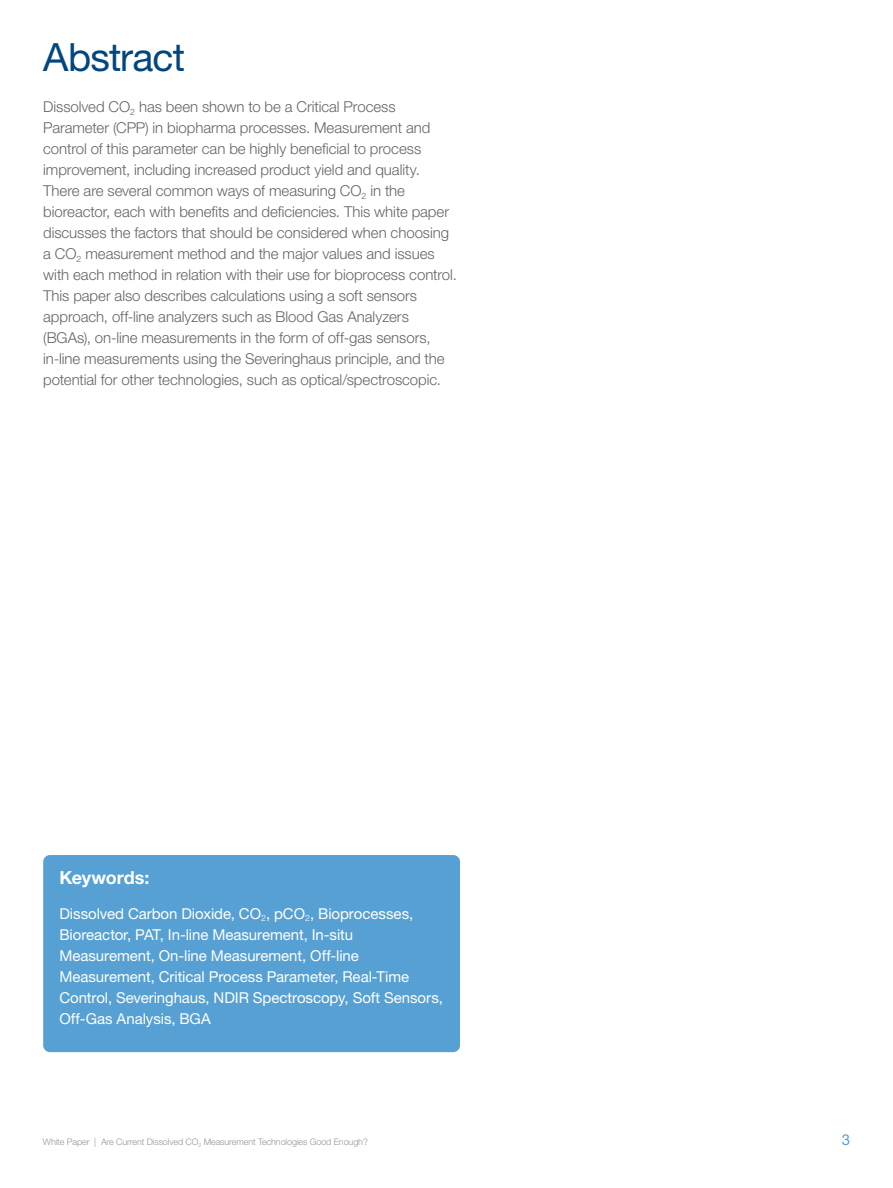
<style>
.page{position:relative;width:893px;height:1188px;background:#fff}
.page>*{position:absolute;margin:0;border:0;box-sizing:border-box;transform-origin:0 0}
.t1{font:39px "Helvetica Neue LT Std";letter-spacing:-.02em;color:#00467f}
.t2{font:700 18px "Helvetica Neue LT Std";letter-spacing:-.005em;color:#fff}
.t3{font:300 15px/21px "Helvetica Neue LT Std";letter-spacing:-.005em;color:#636466}
.t4{font:15px/21px "Helvetica Neue LT Std";letter-spacing:-.005em;color:#fff}
.t5{font:15px "Helvetica Neue LT Std";color:#56a0d3}
.t6{font:300 9px "Helvetica Neue LT Std";letter-spacing:-.01em;color:#939598}
</style>
<div class="page">
<div style="left:43px;top:855px;width:417px;height:197px;background:#56a0d3;border-radius:7px"></div>
<h1 class="t1" style="left:43px;top:34px;width:143px">Abstract</h1>
<p class="t3" style="left:43px;top:96px;width:415px">Dissolved CO<sub>2</sub> has been shown to be a Critical Process Parameter (CPP) in biopharma processes. Measurement and control of this parameter can be highly beneficial to process improvement, including increased product yield and quality.<br>There are several common ways of measuring CO<sub>2</sub> in the bioreactor, each with benefits and deficiencies. This white paper discusses the factors that should be considered when choosing a CO<sub>2</sub> measurement method and the major values and issues with each method in relation with their use for bioprocess control.<br>This paper also describes calculations using a soft sensors approach, off-line analyzers such as Blood Gas Analyzers (BGAs), on-line measurements in the form of off-gas sensors, in-line measurements using the Severinghaus principle, and the potential for other technologies, such as optical/spectroscopic.</p>
<p class="t2" style="left:59px;top:867px;width:91px">Keywords:</p>
<p class="t4" style="left:59px;top:903px;width:385px">Dissolved Carbon Dioxide, CO<sub>2</sub>, pCO<sub>2</sub>, Bioprocesses, Bioreactor, PAT, In-line Measurement, In-situ Measurement, On-line Measurement, Off-line Measurement, Critical Process Parameter, Real-Time Control, Severinghaus, NDIR Spectroscopy, Soft Sensors, Off-Gas Analysis, BGA</p>
<p class="t6" style="left:43px;top:1136px;width:326px">White Paper | Are Current Dissolved CO<sub>2</sub> Measurement Technologies Good Enough?</p>
<p class="t5" style="left:842px;top:1131px;width:10px">3</p>
</div>
